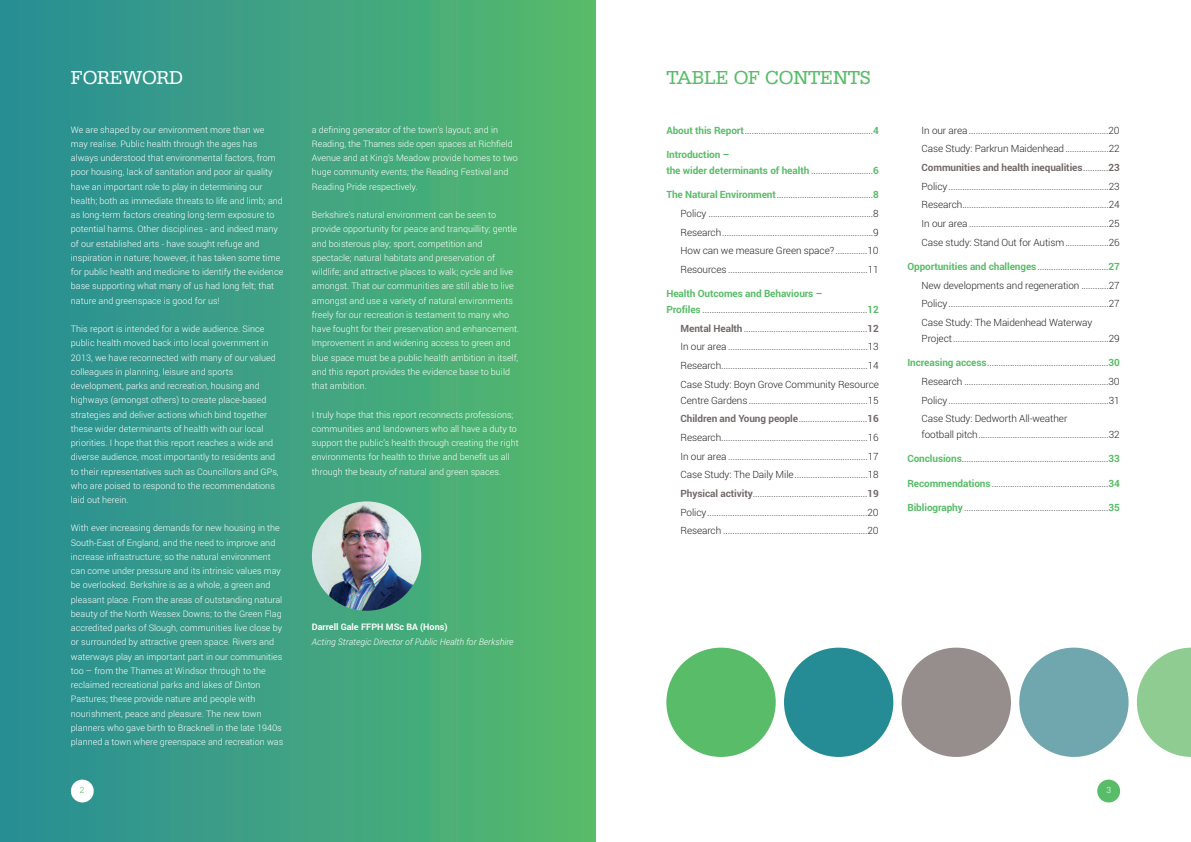
<style>
.page{position:relative;width:1191px;height:842px;background:#fff}
.page>*{position:absolute;margin:0;border:0;box-sizing:border-box;transform-origin:0 0}
.t1{font:20px "Serifa BT";letter-spacing:-.01em;color:#59bc68}
.t2{font:20px "Serifa BT";letter-spacing:-.01em;color:#fff}
.t3{font:300 10px/18.7px "Roboto";letter-spacing:-.01em;color:#231f20;text-align:justify}
.t4{font:700 10px/15.8px "Roboto";letter-spacing:-.01em;color:#59bc68}
.t5{font:300 9.3px "Serifa BT";color:#59bc68}
.t6{font:300 9.3px "Serifa BT";color:#fff}
.t7{font:300 9px/14.2px "Roboto";color:#fff}
.t8{font:italic 300 9px "Roboto";color:#fff}
.t9{font:700 9px "Roboto";color:#fff}
.s1{font-weight:700;color:#59bc68}
.s2{font-weight:300;color:#231f20}
.s3{font-weight:700;color:#726a69}
</style>
<div class="page">
<div style="left:0;top:0;width:595px;height:842px;background:linear-gradient(to right,#288d96,#57ba6b)"></div>
<div style="left:71px;top:780px;width:23px;height:22px;background:#fff;border-radius:50%"></div>
<img style="left:312px;top:501px;width:109px;height:110px;border-radius:50%">
<div style="left:1097px;top:780px;width:23px;height:22px;background:#59bc68;border-radius:50%"></div>
<div style="left:901px;top:648px;width:110px;height:109px;background:#958e8d;border-radius:50%"></div>
<div style="left:784px;top:648px;width:109px;height:109px;background:#258c95;border-radius:50%"></div>
<div style="left:666px;top:648px;width:109px;height:109px;background:#59bc68;border-radius:50%"></div>
<div style="left:1019px;top:648px;width:109px;height:109px;background:#70a6ae;border-radius:50%"></div>
<svg style="left:1136px;top:648px;width:55px;height:109px"></svg>
<h1 class="t2" style="left:71px;top:71px;width:114px">FOREWORD</h1>
<h1 class="t1" style="left:666px;top:71px;width:206px">TABLE OF CONTENTS</h1>
<p class="t7" style="left:71px;top:123px;width:214px">We are shaped by our environment more than we may realise. Public health through the ages has always understood that environmental factors, from poor housing, lack of sanitation and poor air quality have an important role to play in determining our health; both as immediate threats to life and limb; and as long-term factors creating long-term exposure to potential harms. Other disciplines - and indeed many of our established arts - have sought refuge and inspiration in nature; however, it has taken some time for public health and medicine to identify the evidence base supporting what many of us had long felt; that nature and greenspace is good for us!</p>
<p class="t7" style="left:71px;top:322px;width:209px">This report is intended for a wide audience. Since public health moved back into local government in 2013, we have reconnected with many of our valued colleagues in planning, leisure and sports development, parks and recreation, housing and highways (amongst others) to create place-based strategies and deliver actions which bind together these wider determinants of health with our local priorities. I hope that this report reaches a wide and diverse audience, most importantly to residents and to their representatives such as Councillors and GPs, who are poised to respond to the recommendations laid out herein.</p>
<p class="t7" style="left:71px;top:521px;width:214px">With ever increasing demands for new housing in the South-East of England, and the need to improve and increase infrastructure; so the natural environment can come under pressure and its intrinsic values may be overlooked. Berkshire is as a whole, a green and pleasant place. From the areas of outstanding natural beauty of the North Wessex Downs; to the Green Flag accredited parks of Slough, communities live close by or surrounded by attractive green space. Rivers and waterways play an important part in our communities too – from the Thames at Windsor through to the reclaimed recreational parks and lakes of Dinton Pastures; these provide nature and people with nourishment, peace and pleasure. The new town planners who gave birth to Bracknell in the late 1940s planned a town where greenspace and recreation was</p>
<p class="t7" style="left:312px;top:123px;width:207px">a defining generator of the town’s layout; and in Reading, the Thames side open spaces at Richfield Avenue and at King’s Meadow provide homes to two huge community events; the Reading Festival and Reading Pride respectively.</p>
<p class="t7" style="left:312px;top:208px;width:209px">Berkshire’s natural environment can be seen to provide opportunity for peace and tranquillity; gentle and boisterous play; sport, competition and spectacle; natural habitats and preservation of wildlife; and attractive places to walk; cycle and live amongst. That our communities are still able to live amongst and use a variety of natural environments freely for our recreation is testament to many who have fought for their preservation and enhancement.<br>Improvement in and widening access to green and blue space must be a public health ambition in itself, and this report provides the evidence base to build that ambition.</p>
<p class="t7" style="left:312px;top:407px;width:208px">I truly hope that this report reconnects professions; communities and landowners who all have a duty to support the public’s health through creating the right environments for health to thrive and benefit us all through the beauty of natural and green spaces.</p>
<p class="t9" style="left:312px;top:622px;width:137px">Darrell Gale FFPH MSc BA (Hons)</p>
<p class="t8" style="left:312px;top:636px;width:203px">Acting Strategic Director of Public Health for Berkshire</p>
<p class="t3" style="left:666px;top:121px;width:214px"><span class="s1">About this Report</span>........................................................<span class="s1">4</span></p>
<p class="t4" style="left:666px;top:147px;width:214px">Introduction –<br>the wider determinants of health <span class="s2">...........................</span>6</p>
<p class="t3" style="left:680px;top:185px;width:200px;text-indent:-14px"><span class="s1">The Natural Environment</span>..........................................<span class="s1">8<br></span>Policy ........................................................................8<br>Research..................................................................9<br>How can we measure Green space? ..............10<br>Resources .............................................................11</p>
<p class="t3" style="left:666px;top:286px;width:214px;line-height:15.8px"><span class="s1">Health Outcomes and Behaviours –<br>Profiles</span> ........................................................................<span class="s1">12</span></p>
<p class="t3" style="left:680px;top:319px;width:200px"><span class="s3">Mental Health</span>......................................................<span class="s3">12<br></span>In our area .............................................................13<br>Research................................................................14<br>Case Study: Boyn Grove Community Resource</p>
<p class="t3" style="left:680px;top:391px;width:200px">Centre Gardens....................................................15<br><span class="s3">Children and Young people</span>..............................<span class="s3">16<br></span>Research................................................................16<br>In our area .............................................................17<br>Case Study: The Daily Mile................................18<br><span class="s3">Physical activity</span>..................................................<span class="s3">19<br></span>Policy......................................................................20<br>Research ...............................................................20</p>
<p class="t3" style="left:921px;top:121px;width:200px">In our area .............................................................20<br>Case Study: Parkrun Maidenhead...................22<br><span class="s3">Communities and health inequalities</span>...........<span class="s3">23<br></span>Policy......................................................................23<br>Research................................................................24<br>In our area .............................................................25<br>Case study: Stand Out for Autism...................26</p>
<p class="t3" style="left:921px;top:257px;width:200px;text-indent:-14px"><span class="s1">Opportunities and challenges</span>...............................<span class="s1">27<br></span>New developments and regeneration ............27<br>Policy......................................................................27<br>Case Study: The Maidenhead Waterway</p>
<p class="t3" style="left:921px;top:329px;width:200px">Project....................................................................29</p>
<p class="t3" style="left:921px;top:353px;width:200px;text-indent:-14px"><span class="s1">Increasing access</span>.....................................................<span class="s1">30<br></span>Research ...............................................................30<br>Policy......................................................................31<br>Case Study: Dedworth All-weather</p>
<p class="t3" style="left:921px;top:425px;width:200px">football pitch.........................................................32</p>
<p class="t3" style="left:907px;top:450px;width:214px"><span class="s1">Conclusions</span>................................................................<span class="s1">33</span></p>
<p class="t3" style="left:907px;top:474px;width:214px"><span class="s1">Recommendations</span>...................................................<span class="s1">34</span></p>
<p class="t3" style="left:907px;top:498px;width:214px"><span class="s1">Bibliography</span> ...............................................................<span class="s1">35</span></p>
<p class="t5" style="left:80px;top:787px;width:6px">2</p>
<p class="t6" style="left:1106px;top:787px;width:6px">3</p>
</div>
